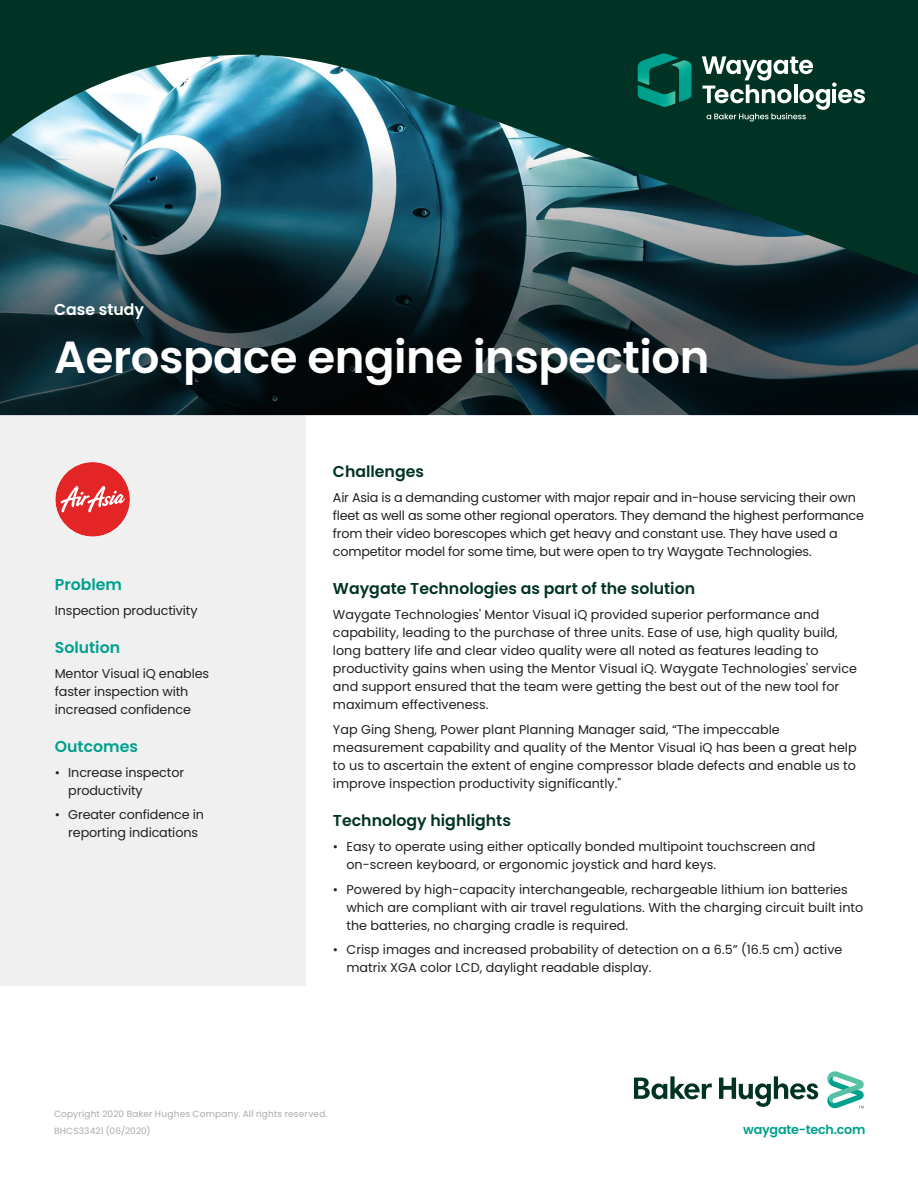
<style>
.page{position:relative;width:918px;height:1188px;background:#fff}
.page>*{position:absolute;margin:0;border:0;box-sizing:border-box;transform-origin:0 0}
.t1{font:600 45px "Poppins";letter-spacing:-.01em;color:#fff}
.t2{font:600 15.75px "Poppins";color:#003323}
.t3{font:600 15.75px "Poppins";color:#00a08f}
.t4{font:600 15.75px "Poppins";color:#fff}
.t5{font:12.75px/18px "Poppins";color:#231f20}
.t6{font:600 12.75px "Poppins";letter-spacing:-.02em;color:#00a08f}
.t7{font:9px/17.2px "Poppins";letter-spacing:.02em;color:#a8a9ad}
</style>
<div class="page">
<div style="left:0;top:0;width:918px;height:285px;background:#003323"></div>
<div style="left:0;top:415px;width:306px;height:571px;background:#f0f0f1"></div>
<img style="left:0;top:54px;width:918px;height:361px">
<svg style="left:634px;top:1071px;width:230px;height:38px"></svg>
<div style="left:55px;top:462px;width:75px;height:75px;background:#e42526;border-radius:50%"></div>
<svg style="left:60px;top:486px;width:65px;height:27px"></svg>
<svg style="left:638px;top:53px;width:54px;height:54px"></svg>
<svg style="left:702px;top:56px;width:163px;height:66px"></svg>
<p class="t4" style="left:54px;top:300px;width:92px">Case study</p>
<h1 class="t1" style="left:54px;top:331px;width:657px">Aerospace engine inspection</h1>
<p class="t3" style="left:55px;top:575px;width:69px">Problem</p>
<p class="t5" style="left:55px;top:601px;width:144px">Inspection productivity</p>
<p class="t3" style="left:55px;top:638px;width:67px">Solution</p>
<p class="t5" style="left:55px;top:664px;width:156px">Mentor Visual iQ enables faster inspection with increased confidence</p>
<p class="t3" style="left:55px;top:737px;width:85px">Outcomes</p>
<p class="t5" style="left:68px;top:763px;width:117px;text-indent:-14px">• Increase inspector productivity</p>
<p class="t5" style="left:55px;top:806px;width:151px;text-align:center">• Greater confidence in reporting indications</p>
<p class="t2" style="left:333px;top:463px;width:93px">Challenges</p>
<p class="t5" style="left:333px;top:489px;width:532px">Air Asia is a demanding customer with major repair and in-house servicing their own fleet as well as some other regional operators. They demand the highest performance from their video borescopes which get heavy and constant use. They have used a competitor model for some time, but were open to try Waygate Technologies.</p>
<p class="t2" style="left:333px;top:580px;width:364px">Waygate Technologies as part of the solution</p>
<p class="t5" style="left:333px;top:606px;width:526px">Waygate Technologies' Mentor Visual iQ provided superior performance and capability, leading to the purchase of three units. Ease of use, high quality build, long battery life and clear video quality were all noted as features leading to productivity gains when using the Mentor Visual iQ. Waygate Technologies' service and support ensured that the team were getting the best out of the new tool for maximum effectiveness.</p>
<p class="t5" style="left:333px;top:720px;width:525px">Yap Ging Sheng, Power plant Planning Manager said, “The impeccable measurement capability and quality of the Mentor Visual iQ has been a great help to us to ascertain the extent of engine compressor blade defects and enable us to improve inspection productivity significantly."</p>
<p class="t2" style="left:333px;top:811px;width:179px">Technology highlights</p>
<p class="t5" style="left:346px;top:837px;width:471px;text-indent:-14px">• Easy to operate using either optically bonded multipoint touchscreen and on-screen keyboard, or ergonomic joystick and hard keys.</p>
<p class="t5" style="left:346px;top:880px;width:518px;text-indent:-14px">• Powered by high-capacity interchangeable, rechargeable lithium ion batteries which are compliant with air travel regulations. With the charging circuit built into the batteries, no charging cradle is required.</p>
<p class="t5" style="left:346px;top:941px;width:497px;text-indent:-14px">• Crisp images and increased probability of detection on a 6.5” (16.5 cm) active matrix XGA color LCD, daylight readable display.</p>
<p class="t7" style="left:54px;top:1105px;width:275px">Copyright 2020 Baker Hughes Company. All rights reserved.<br>BHCS33421 (06/2020)</p>
<p class="t6" style="left:743px;top:1122px;width:124px">waygate-tech.com</p>
</div>
